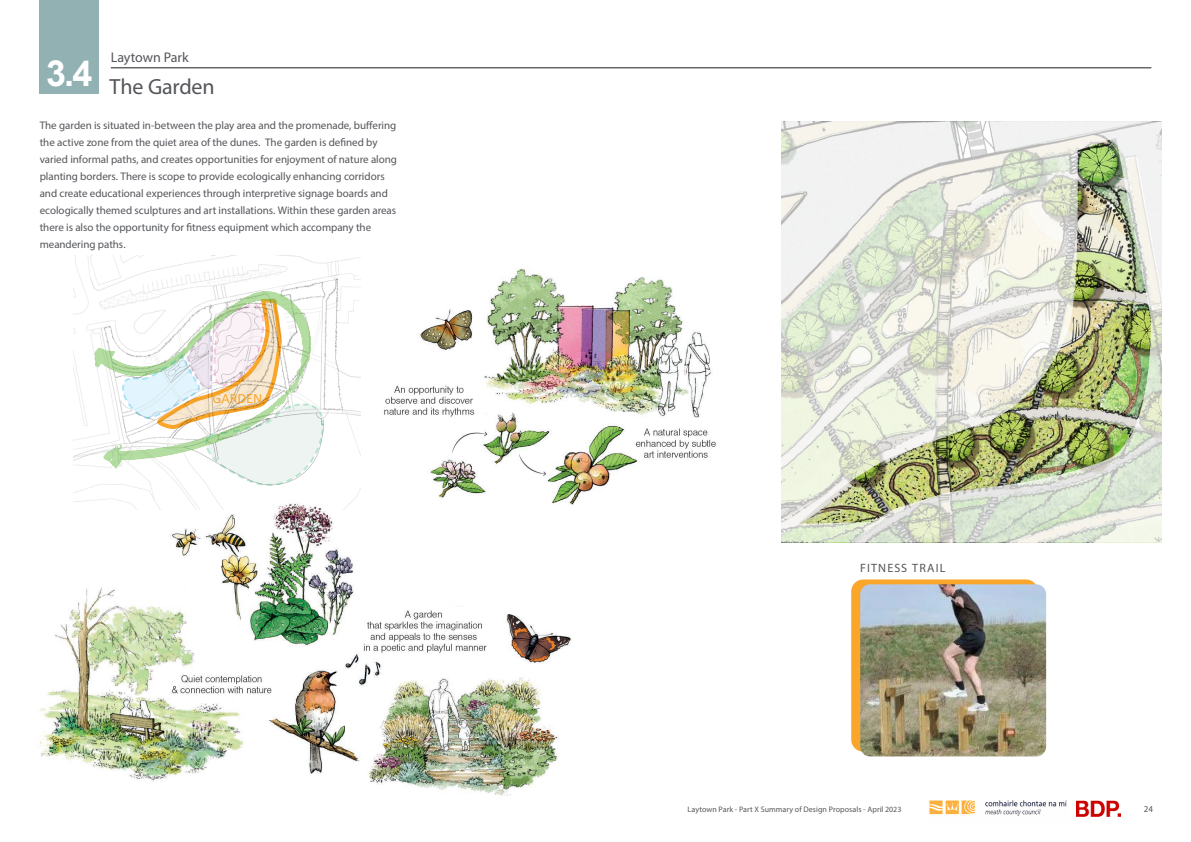
<style>
.page{position:relative;width:1191px;height:842px;background:#fff}
.page>*{position:absolute;margin:0;border:0;box-sizing:border-box;transform-origin:0 0}
.Numbers_in_Headings{font:700 36px "Arial";color:#fff}
.t1{font:22px "Myriad Pro";letter-spacing:-.01em;color:#54555a}
.t2{font:14.2px "Calibri";color:#f9a62a}
.t3{font:14px "Myriad Pro";letter-spacing:-.01em;color:#54555a}
.t4{font:12.1px "Myriad Pro";letter-spacing:.095em;color:#54555a}
.t5{font:11px/17px "Myriad Pro";letter-spacing:-.005em;color:#54555a}
.t6{font:9px "Myriad Pro";color:#54555a}
.t7{font:8px "Myriad Pro";letter-spacing:.005em;color:#54555a}
</style>
<div class="page">
<img style="left:929px;top:801px;width:138px;height:15px">
<img style="left:1076px;top:801px;width:44px;height:16px">
<img style="left:781px;top:121px;width:381px;height:422px">
<img style="left:73px;top:255px;width:277px;height:212px">
<svg style="left:94px;top:291px;width:231px;height:188px"></svg>
<img style="left:37px;top:479px;width:534px;height:317px">
<img style="left:350px;top:257px;width:366px;height:297px">
<div style="left:40px;top:0;width:59px;height:93px;background:#92b1b3"></div>
<hr style="left:111px;top:68px;width:1040px;height:1px;background:#5c5c5f">
<div style="left:851px;top:579px;width:187px;height:173px;background:#f9a62a;border-radius:12px"></div>
<img style="left:860px;top:584px;width:186px;height:172px">
<p class="Numbers_in_Headings" style="left:46px;top:48px;width:48px">3.4</p>
<p class="t3" style="left:111px;top:49px;width:79px">Laytown Park</p>
<p class="t1" style="left:109px;top:73px;width:107px">The Garden</p>
<p class="t5" style="left:40px;top:117px;width:359px">The garden is situated in-between the play area and the promenade, buffering the active zone from the quiet area of the dunes. The garden is defined by varied informal paths, and creates opportunities for enjoyment of nature along planting borders. There is scope to provide ecologically enhancing corridors and create educational experiences through interpretive signage boards and ecologically themed sculptures and art installations. Within these garden areas there is also the opportunity for fitness equipment which accompany the meandering paths.</p>
<p class="t2" style="left:212px;top:388px;width:51px">GARDEN</p>
<p class="t4" style="left:860px;top:561px;width:87px">FITNESS TRAIL</p>
<p class="t7" style="left:687px;top:805px;width:215px">Laytown Park - Part X Summary of Design Proposals - April 2023</p>
<p class="t6" style="left:1143px;top:803px;width:11px">24</p>
</div>
